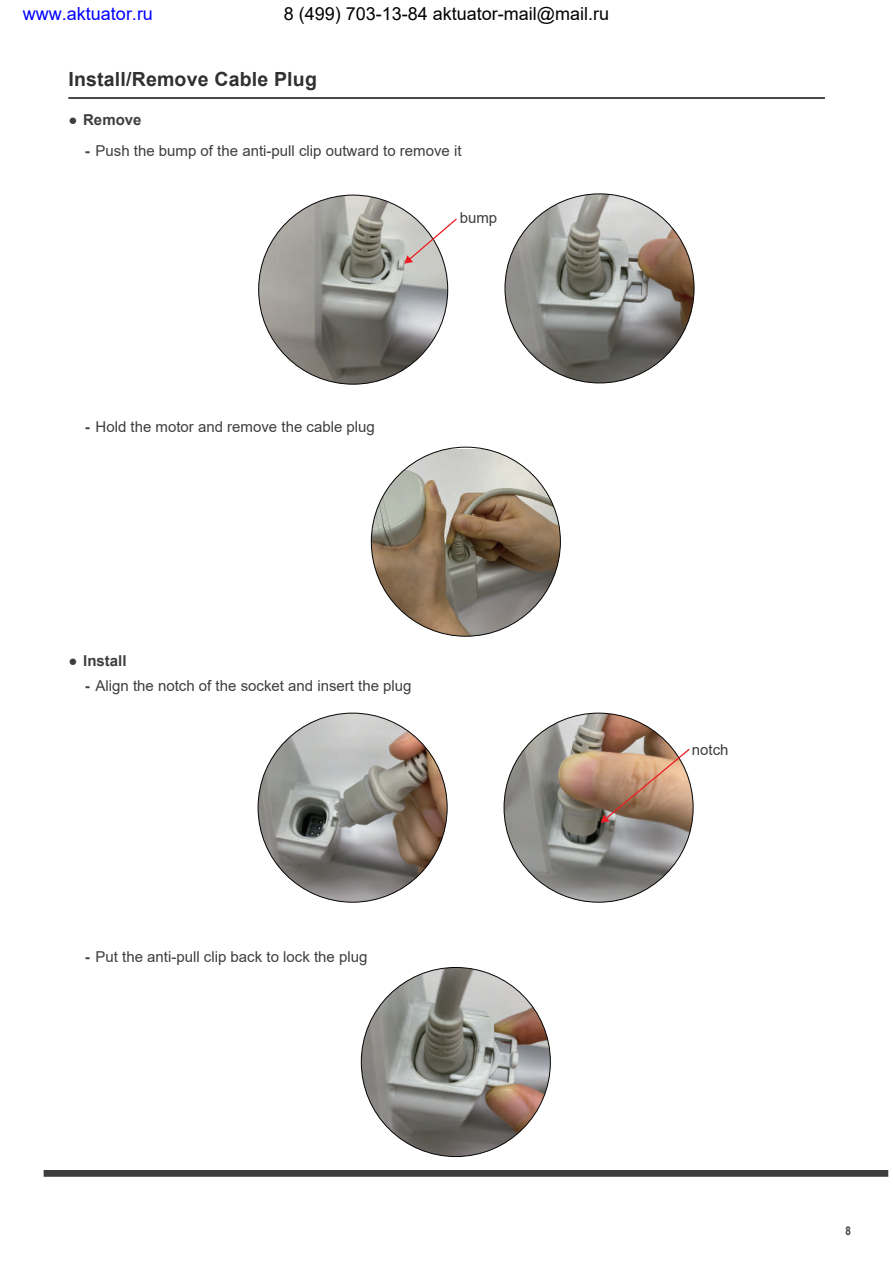
<style>
.page{position:relative;width:893px;height:1263px;background:#fff}
.page>*{position:absolute;margin:0;border:0;box-sizing:border-box;transform-origin:0 0}
.t1{font:700 19.5px "Arial";letter-spacing:.01em;color:#312f30}
.t2{font:18px "Arial";color:#000}
.t3{font:18px "Arial";color:#00f}
.t4{font:15px "Arial";color:#3e3e3f}
.t5{font:700 15px "Arial";color:#3e3e3f}
.t6{font:700 12px "Arial Narrow";color:#3e3e3f}
.s1{font-weight:700}
</style>
<div class="page">
<div style="left:44px;top:1170px;width:844px;height:7px;background:#3e3e3f"></div>
<hr style="left:68px;top:97px;width:757px;height:2px;background:#3e3e3f">
<img style="left:259px;top:195px;width:189px;height:189px;border-radius:94px">
<img style="left:505px;top:194px;width:189px;height:189px;border-radius:94px">
<img style="left:371px;top:449px;width:189px;height:187px">
<img style="left:258px;top:713px;width:189px;height:189px;border-radius:94px">
<img style="left:361px;top:967px;width:189px;height:189px;border-radius:94px">
<svg style="left:404px;top:217px;width:53px;height:47px"></svg>
<img style="left:504px;top:713px;width:189px;height:189px;border-radius:94px">
<img style="left:601px;top:748px;width:90px;height:75px">
<p class="t3" style="left:23px;top:2px;width:132px">www.aktuator.ru</p>
<p class="t2" style="left:284px;top:2px;width:327px">8 (499) 703-13-84 aktuator-mail@mail.ru</p>
<h1 class="t1" style="left:68px;top:65px;width:250px">Install/Remove Cable Plug</h1>
<p class="t5" style="left:68px;top:109px;width:75px">● Remove</p>
<p class="t4" style="left:85px;top:140px;width:378px"><span class="s1">-</span> Push the bump of the anti-pull clip outward to remove it</p>
<p class="t4" style="left:85px;top:416px;width:291px"><span class="s1">-</span> Hold the motor and remove the cable plug</p>
<p class="t4" style="left:460px;top:208px;width:39px">bump</p>
<p class="t5" style="left:68px;top:650px;width:60px">● Install</p>
<p class="t4" style="left:85px;top:676px;width:328px"><span class="s1">-</span> Align the notch of the socket and insert the plug</p>
<p class="t4" style="left:85px;top:946px;width:284px"><span class="s1">-</span> Put the anti-pull clip back to lock the plug</p>
<p class="t4" style="left:692px;top:739px;width:38px">notch</p>
<p class="t6" style="left:845px;top:1221px;width:7px">8</p>
</div>
